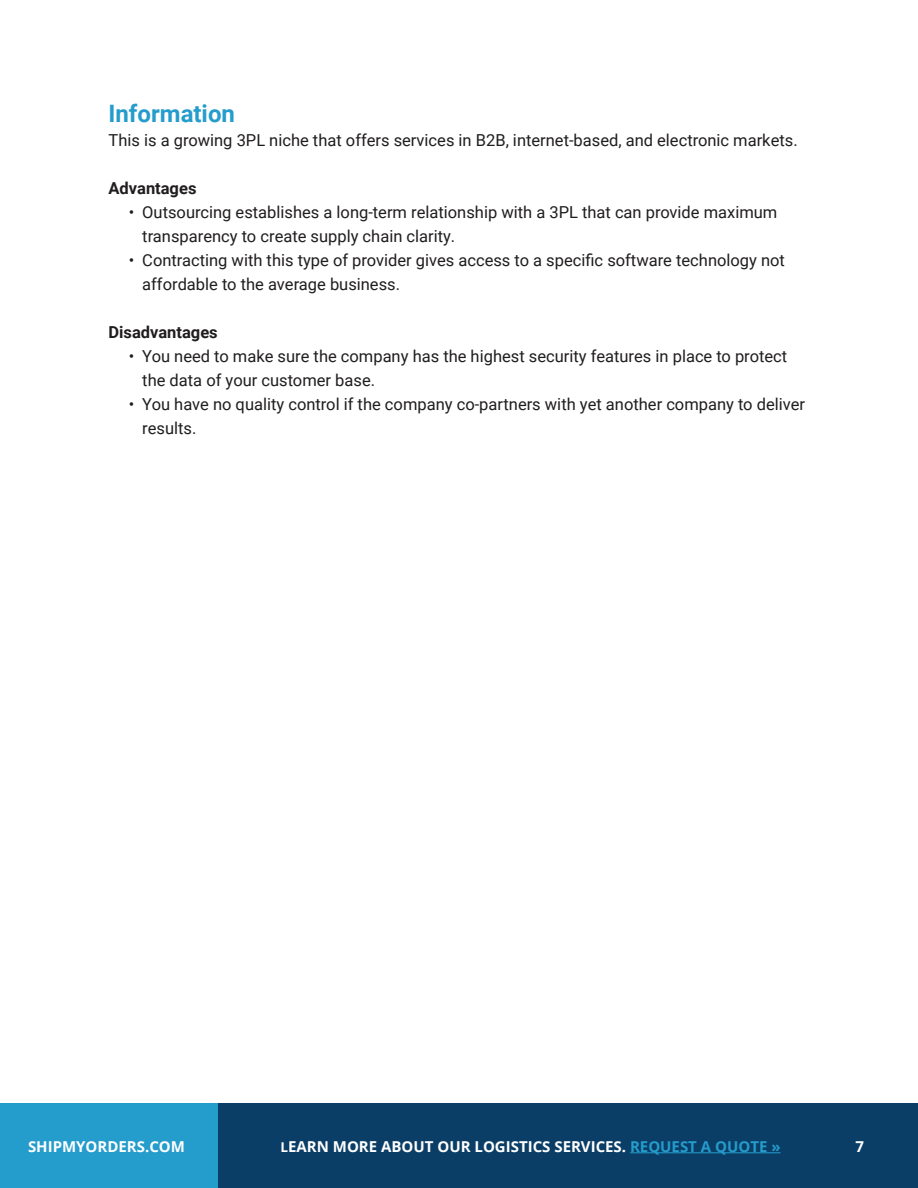
<style>
.page{position:relative;width:918px;height:1188px;background:#fff}
.page>*{position:absolute;margin:0;border:0;box-sizing:border-box;transform-origin:0 0}
.t1{font:700 24px "Roboto";color:#249ccc}
.t2{font:16.5px/24px "Roboto";color:#201d1e}
.t3{font:700 16.5px "Roboto";color:#201d1e}
.t4{font:700 15px "Open Sans";color:#fff}
.s1{font-size:13.5px}
.s2{color:#249ccc}
</style>
<div class="page">
<div style="left:217px;top:1104px;width:701px;height:84px;background:#0b3e66"></div>
<div style="left:0;top:1104px;width:217px;height:84px;background:#249ccc"></div>
<hr style="left:630px;top:1152px;width:151px;height:1px;background:#249ccc">
<h1 class="t1" style="left:109px;top:97px;width:128px">Information</h1>
<p class="t2" style="left:109px;top:128px;width:691px">This is a growing 3PL niche that offers services in B2B, internet-based, and electronic markets.</p>
<p class="t3" style="left:109px;top:177px;width:89px">Advantages</p>
<p class="t2" style="left:142px;top:201px;width:637px;text-indent:-14px">• Outsourcing establishes a long-term relationship with a 3PL that can provide maximum transparency to create supply chain clarity.</p>
<p class="t2" style="left:142px;top:249px;width:644px;text-indent:-13px">• Contracting with this type of provider gives access to a specific software technology not affordable to the average business.</p>
<p class="t3" style="left:109px;top:321px;width:111px">Disadvantages</p>
<p class="t2" style="left:142px;top:345px;width:647px;text-indent:-14px">• You need to make sure the company has the highest security features in place to protect the data of your customer base.</p>
<p class="t2" style="left:142px;top:393px;width:664px;text-indent:-13px">• You have no quality control if the company co-partners with yet another company to deliver results.</p>
<p class="t4" style="left:28px;top:1141px;width:159px">SHIPMYORDERS.COM</p>
<p class="t4" style="left:281px;top:1141px;width:502px"><span class="s1">L</span>EARN MORE ABOUT OUR LOGISTICS SERVICES. <span class="s2">REQUEST A QUOTE »</span></p>
<p class="t4" style="left:855px;top:1141px;width:10px">7</p>
</div>
